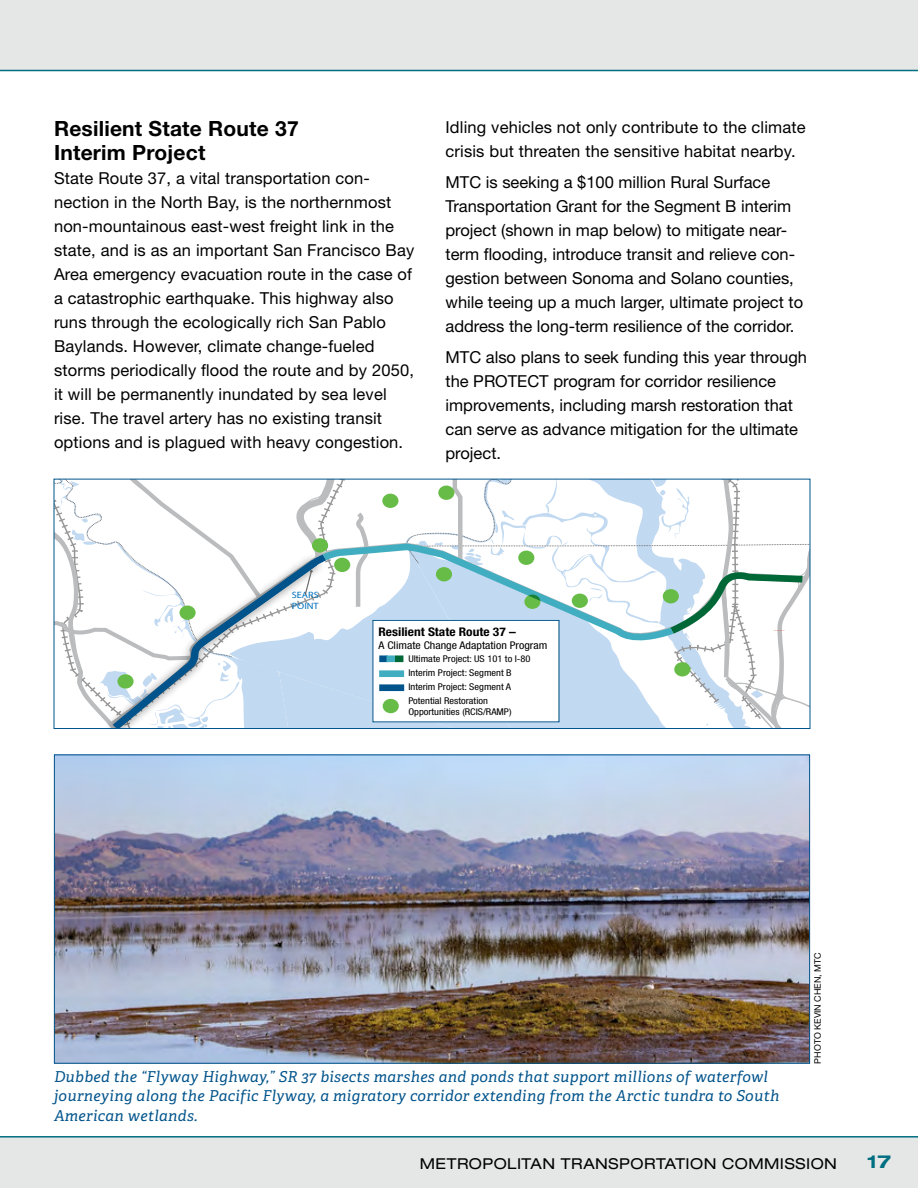
<style>
.page{position:relative;width:918px;height:1188px;background:#e5e7e7}
.page>*{position:absolute;margin:0;border:0;box-sizing:border-box;transform-origin:0 0}
.Subhead_1{font:700 21px/24px "Helvetica Neue LT Std";letter-spacing:.01em;color:#000}
.t1{font:700 expanded 18px "Helvetica Neue LT Std";color:#006f81}
.Body_Copy_22{font:16.5px/24px "Helvetica Neue LT Std";letter-spacing:.01em;color:#000}
.Captions_2022{font:italic 15px/19.5px "Adelle PE";letter-spacing:.025em;color:#00538b}
.Footer_2022{font:expanded 15px "Helvetica Neue LT Std";letter-spacing:.035em;color:#000}
.t2{font:700 condensed 12px "Helvetica Neue LT Std";color:#000;scale:1.12 1}
.t3{font:condensed 10.65px "Helvetica Neue LT Std";color:#000;scale:1.12 1}
.t4{font:condensed 9.3px/10.6px "Helvetica Neue LT Std";color:#000;scale:1.12 1}
.t5{font:9.15px/10.9px "Myriad Pro";color:#0071bc;scale:1.13 1}
.PHOTO_CREDS{font:9px "Helvetica Neue LT Std";color:#000}
</style>
<div class="page">
<div style="left:0;top:70px;width:918px;height:1068px;background:#fff"></div>
<svg style="left:54px;top:481px;width:756px;height:249px;background:#e2ecf1"></svg>
<div style="left:373px;top:620px;width:186px;height:102px;background:#fff"></div>
<div style="left:373px;top:620px;width:186px;height:102px;border:1px solid #00538b"></div>
<div style="left:379px;top:684px;width:25px;height:7px;background:#00538b"></div>
<div style="left:379px;top:670px;width:25px;height:7px;background:#40aec0"></div>
<div style="left:383px;top:699px;width:16px;height:14px;background:#66bc46;border-radius:50%"></div>
<div style="left:395px;top:655px;width:8px;height:7px;background:#006837"></div>
<div style="left:379px;top:655px;width:9px;height:7px;background:#00538b"></div>
<div style="left:387px;top:655px;width:8px;height:7px;background:#40aec0"></div>
<div style="left:54px;top:479px;width:756px;height:250px;border:1px solid #00538b"></div>
<img style="left:56px;top:756px;width:752px;height:306px">
<h2 class="Subhead_1" style="left:54px;top:117px;width:246px">Resilient State Route 37<br>Interim Project</h2>
<p class="Body_Copy_22" style="left:54px;top:166px;width:362px">State Route 37, a vital transportation con&shy;nection in the North Bay, is the northernmost non-mountainous east-west freight link in the state, and is as an important San Francisco Bay Area emergency evacuation route in the case of a catastrophic earthquake. This highway also runs through the ecologically rich San Pablo Baylands. However, climate change-fueled storms periodically flood the route and by 2050, it will be permanently inundated by sea level rise. The travel artery has no existing transit options and is plagued with heavy congestion.</p>
<p class="Body_Copy_22" style="left:446px;top:115px;width:362px">Idling vehicles not only contribute to the climate crisis but threaten the sensitive habitat nearby.</p>
<p class="Body_Copy_22" style="left:446px;top:170px;width:359px">MTC is seeking a $100 million Rural Surface Transportation Grant for the Segment B interim project (shown in map below) to mitigate near&shy;term flooding, introduce transit and relieve con&shy;gestion between Sonoma and Solano counties, while teeing up a much larger, ultimate project to address the long-term resilience of the corridor.</p>
<p class="Body_Copy_22" style="left:446px;top:345px;width:363px">MTC also plans to seek funding this year through the PROTECT program for corridor resilience improvements, including marsh restoration that can serve as advance mitigation for the ultimate project.</p>
<p class="t5" style="left:292px;top:589px;width:26px">SEARS<br>POINT</p>
<p class="t2" style="left:379px;top:624px;width:124px">Resilient State Route 37 –</p>
<p class="t3" style="left:379px;top:639px;width:152px">A Climate Change Adaptation Program</p>
<p class="t4" style="left:408px;top:682px;width:93px">Interim Project: Segment A</p>
<p class="t4" style="left:408px;top:654px;width:111px">Ultimate Project: US 101 to I-80</p>
<p class="t4" style="left:408px;top:668px;width:94px">Interim Project: Segment B</p>
<p class="t4" style="left:408px;top:696px;width:94px">Potential Restoration<br>Opportunities (RCIS/RAMP)</p>
<p class="Captions_2022" style="left:54px;top:1066px;width:727px">Dubbed the “Flyway Highway,” SR 37 bisects marshes and ponds that support millions of waterfowl journeying along the Pacific Flyway, a migratory corridor extending from the Arctic tundra to South<br>American wetlands.</p>
<p class="PHOTO_CREDS" style="left:812px;top:1064px;width:113px;rotate:-90deg">PHOTO KEVIN CHEN, MTC</p>
<p class="Footer_2022" style="left:420px;top:1154px;width:419px">METROPOLITAN TRANSPORTATION COMMISSION</p>
<p class="t1" style="left:867px;top:1150px;width:25px">17</p>
</div>
